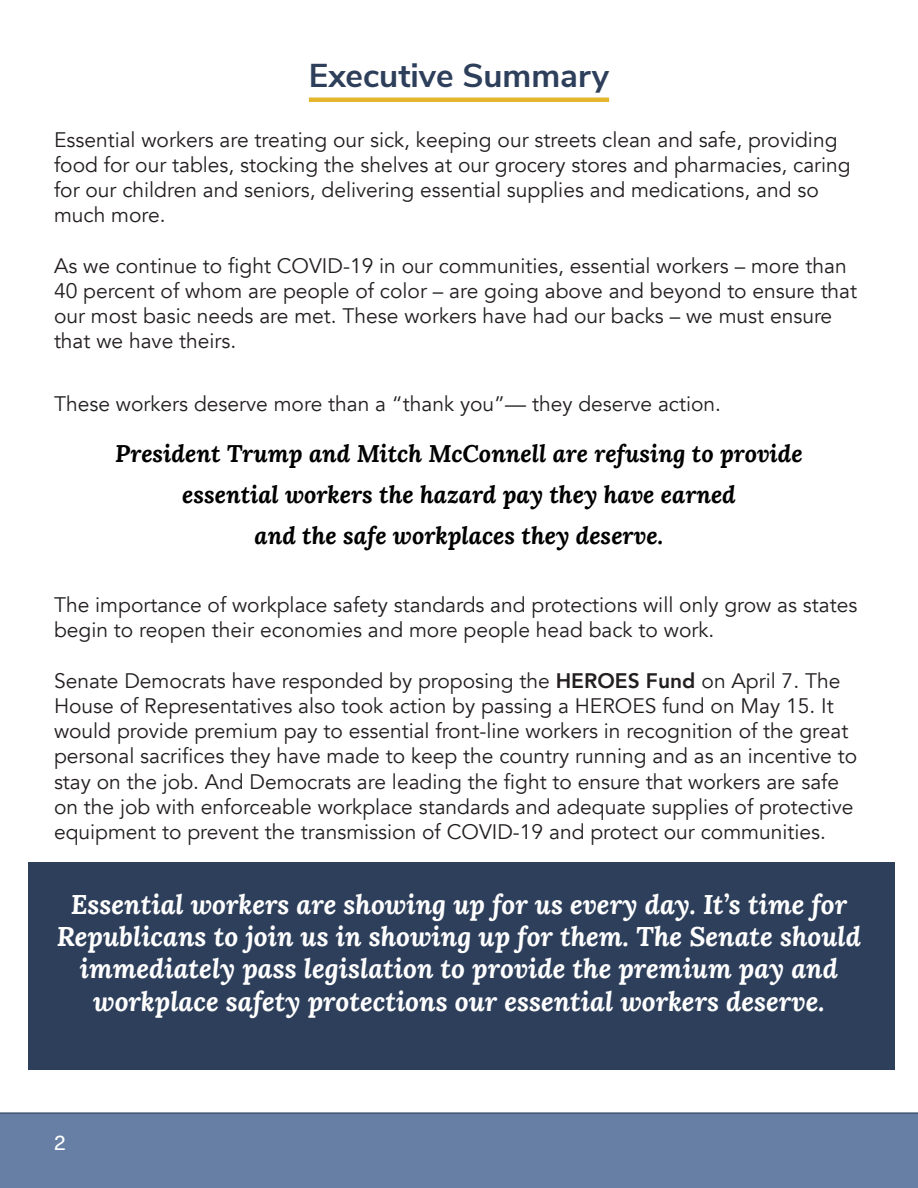
<style>
.page{position:relative;width:918px;height:1188px;background:#fff}
.page>*{position:absolute;margin:0;border:0;box-sizing:border-box;transform-origin:0 0}
.t1{font:700 33px "Nunito Sans";color:#2e3f5b}
.t2{font:italic 700 27px "Lora";color:#fff}
.t3{font:italic 700 24px "Lora";color:#000}
.t4{font:21px/25.2px "Avenir";color:#231f20}
.t5{font:21px "Neue Haas Unica W1 G";color:#fff}
.s1{font-weight:800}
</style>
<div class="page">
<div style="left:28px;top:862px;width:866px;height:207px;background:#2e3f5b"></div>
<div style="left:0;top:1112px;width:918px;height:76px;background:#687fa5"></div>
<hr style="left:309px;top:98px;width:300px;height:4px;background:#e5b52e">
<p class="t1" style="left:309px;top:52px;width:302px">Executive Summary</p>
<p class="t4" style="left:54px;top:127px;width:798px">Essential workers are treating our sick, keeping our streets clean and safe, providing food for our tables, stocking the shelves at our grocery stores and pharmacies, caring for our children and seniors, delivering essential supplies and medications, and so much more.</p>
<p class="t4" style="left:54px;top:253px;width:805px">As we continue to fight COVID-19 in our communities, essential workers – more than 40 percent of whom are people of color – are going above and beyond to ensure that our most basic needs are met. These workers have had our backs – we must ensure that we have theirs.</p>
<p class="t4" style="left:54px;top:391px;width:669px">These workers deserve more than a “thank you”— they deserve action.</p>
<p class="t3" style="left:115px;top:437px;width:689px">President Trump and Mitch McConnell are refusing to provide</p>
<p class="t3" style="left:182px;top:478px;width:555px">essential workers the hazard pay they have earned</p>
<p class="t3" style="left:255px;top:519px;width:410px">and the safe workplaces they deserve.</p>
<p class="t4" style="left:54px;top:593px;width:805px">The importance of workplace safety standards and protections will only grow as states begin to reopen their economies and more people head back to work.</p>
<p class="t4" style="left:54px;top:668px;width:805px">Senate Democrats have responded by proposing the <span class="s1">HEROES Fund</span> on April 7. The House of Representatives also took action by passing a HEROES fund on May 15. It would provide premium pay to essential front-line workers in recognition of the great personal sacrifices they have made to keep the country running and as an incentive to stay on the job. And Democrats are leading the fight to ensure that workers are safe on the job with enforceable workplace standards and adequate supplies of protective equipment to prevent the transmission of COVID-19 and protect our communities.</p>
<p class="t2" style="left:71px;top:886px;width:778px">Essential workers are showing up for us every day. It’s time for</p>
<p class="t2" style="left:57px;top:918px;width:806px">Republicans to join us in showing up for them. The Senate should</p>
<p class="t2" style="left:80px;top:951px;width:760px">immediately pass legislation to provide the premium pay and</p>
<p class="t2" style="left:93px;top:983px;width:733px">workplace safety protections our essential workers deserve.</p>
<p class="t5" style="left:54px;top:1127px;width:13px">2</p>
</div>
